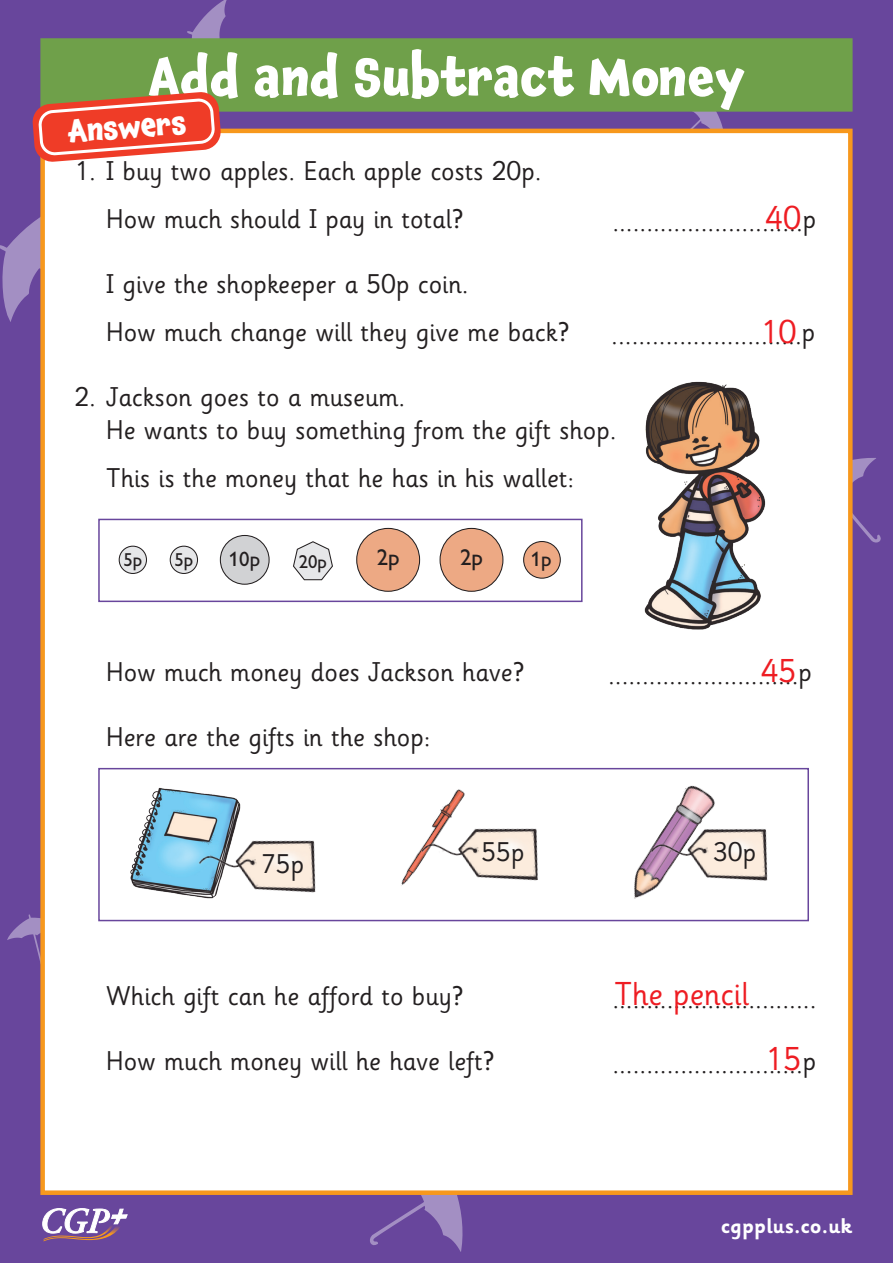
<style>
.page{position:relative;width:893px;height:1263px;background:#68469c}
.page>*{position:absolute;margin:0;border:0;box-sizing:border-box;transform-origin:0 0}
.t1{font:700 52.5px "Chaloops";color:#fff}
.t2{font:33px "Sassoon Infant Std";color:#ee1d23}
.t3{font:700 30.3px "Chaloops";color:#fff}
.t4{font:27px/48px "Sassoon Infant Std";color:#231f20}
.t5{font:500 22.95px "CGP Gill Sans MT Std";color:#231f20}
.t6{font:700 21.15px "Sassoon Infant Std";color:#fff}
.t7{font:500 20.85px "CGP Gill Sans MT Std";color:#231f20}
.t8{font:500 18.75px "CGP Gill Sans MT Std";color:#231f20}
</style>
<div class="page">
<svg style="left:43px;top:1208px;width:84px;height:33px"></svg>
<svg style="left:0;top:217px;width:40px;height:105px"></svg>
<svg style="left:7px;top:914px;width:33px;height:47px"></svg>
<svg style="left:187px;top:0;width:40px;height:38px"></svg>
<svg style="left:676px;top:112px;width:49px;height:17px"></svg>
<svg style="left:853px;top:458px;width:28px;height:85px"></svg>
<svg style="left:370px;top:1195px;width:92px;height:57px"></svg>
<div style="left:40px;top:129px;width:813px;height:1066px;background:#fff;border:4px solid #f7981d"></div>
<div style="left:41px;top:39px;width:811px;height:72px;background:#6fa04a"></div>
<div style="left:40px;top:38px;width:813px;height:74px;border:2px solid #6fa04a"></div>
<div style="left:98px;top:519px;width:485px;height:83px;border:2px solid #68469c"></div>
<div style="left:98px;top:768px;width:711px;height:153px;border:2px solid #68469c"></div>
<div style="left:220px;top:535px;width:49px;height:49px;background:#d1d2d4;border-radius:50%"></div>
<div style="left:220px;top:535px;width:50px;height:50px;border:1px solid #231f20;border-radius:50%"></div>
<div style="left:524px;top:541px;width:36px;height:37px;background:#eda984;border-radius:50%"></div>
<div style="left:523px;top:541px;width:38px;height:38px;border:1px solid #231f20;border-radius:50%"></div>
<svg style="left:233px;top:518px;width:101px;height:63px"></svg>
<div style="left:357px;top:528px;width:63px;height:63px;background:#eda984;border-radius:50%"></div>
<div style="left:356px;top:528px;width:64px;height:64px;border:1px solid #231f20;border-radius:50%"></div>
<div style="left:440px;top:528px;width:63px;height:63px;background:#eda984;border-radius:50%"></div>
<div style="left:440px;top:528px;width:63px;height:64px;border:1px solid #231f20;border-radius:50%"></div>
<div style="left:119px;top:546px;width:27px;height:27px;background:#e6e7e9;border-radius:50%"></div>
<div style="left:119px;top:546px;width:28px;height:28px;border:1px solid #231f20;border-radius:50%"></div>
<div style="left:170px;top:546px;width:28px;height:27px;background:#e6e7e9;border-radius:50%"></div>
<div style="left:170px;top:546px;width:28px;height:28px;border:1px solid #231f20;border-radius:50%"></div>
<img style="left:130px;top:787px;width:111px;height:110px">
<img style="left:195px;top:825px;width:121px;height:74px">
<img style="left:401px;top:789px;width:64px;height:97px">
<img style="left:418px;top:813px;width:120px;height:73px">
<img style="left:634px;top:785px;width:81px;height:114px">
<img style="left:647px;top:813px;width:121px;height:86px">
<img style="left:644px;top:381px;width:122px;height:249px">
<svg style="left:32px;top:91px;width:189px;height:71px"></svg>
<h1 class="t1" style="left:148px;top:34px;width:599px">Add and Subtract Money</h1>
<p class="t3" style="left:67px;top:114px;width:120px;rotate:-5deg">Answers</p>
<p class="t4" style="left:106px;top:148px;width:437px;text-indent:-32px">1. I buy two apples. Each apple costs 20p.<br>How much should I pay in total?</p>
<p class="t2" style="left:765px;top:197px;width:38px">40</p>
<p class="t4" style="left:612px;top:199px;width:206px">............................p</p>
<p class="t4" style="left:106px;top:261px;width:465px">I give the shopkeeper a 50p coin.<br>How much change will they give me back?</p>
<p class="t2" style="left:760px;top:312px;width:38px">10</p>
<p class="t4" style="left:611px;top:312px;width:206px">............................p</p>
<p class="t4" style="left:106px;top:381px;width:512px;line-height:32.4px;text-indent:-32px">2. Jackson goes to a museum.<br>He wants to buy something from the gift shop.</p>
<p class="t4" style="left:106px;top:454px;width:470px">This is the money that he has in his wallet:</p>
<p class="t8" style="left:123px;top:553px;width:20px">5p</p>
<p class="t8" style="left:174px;top:553px;width:20px">5p</p>
<p class="t7" style="left:229px;top:551px;width:33px">10p</p>
<p class="t8" style="left:299px;top:555px;width:30px">20p</p>
<p class="t5" style="left:377px;top:549px;width:24px">2p</p>
<p class="t5" style="left:460px;top:549px;width:24px">2p</p>
<p class="t7" style="left:531px;top:552px;width:22px">1p</p>
<p class="t2" style="left:760px;top:651px;width:38px">45</p>
<p class="t4" style="left:106px;top:648px;width:420px">How much money does Jackson have?</p>
<p class="t4" style="left:608px;top:651px;width:206px">............................p</p>
<p class="t4" style="left:106px;top:713px;width:326px">Here are the gifts in the shop:</p>
<p class="t4" style="left:261px;top:840px;width:45px">75p</p>
<p class="t4" style="left:481px;top:828px;width:45px">55p</p>
<p class="t4" style="left:713px;top:828px;width:45px">30p</p>
<p class="t4" style="left:106px;top:972px;width:359px">Which gift can he afford to buy?</p>
<p class="t2" style="left:614px;top:974px;width:136px">The pencil</p>
<p class="t4" style="left:612px;top:975px;width:206px">..............................</p>
<p class="t2" style="left:765px;top:1039px;width:38px">15</p>
<p class="t4" style="left:106px;top:1037px;width:390px">How much money will he have left?</p>
<p class="t4" style="left:612px;top:1040px;width:206px">............................p</p>
<p class="t6" style="left:721px;top:1213px;width:133px">cgpplus.co.uk</p>
</div>
